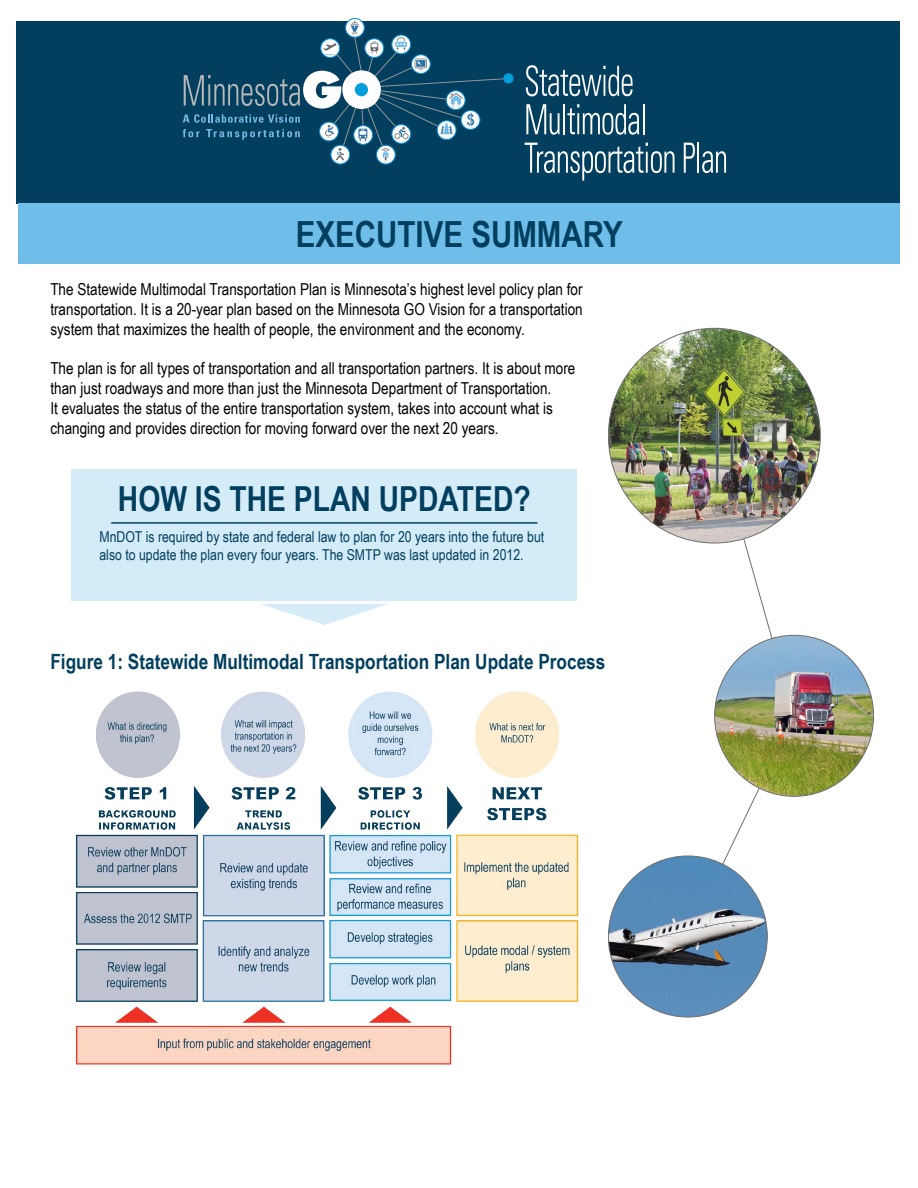
<style>
.page{position:relative;width:918px;height:1188px;background:#fff}
.page>*{position:absolute;margin:0;border:0;box-sizing:border-box;transform-origin:0 0}
.Heading_1{font:700 36px "Arial Narrow";color:#023f5e}
.Heading_2{font:700 34.5px "Arial Narrow";color:#023f5e}
.Figure_Titles{font:700 21px "Arial Narrow";color:#023f5e}
.Body{font:16.5px/19.8px "Arial Narrow";color:#000;text-align:justify}
.Body-2{font:15px/18px "Arial Narrow";color:#023f5e}
</style>
<div class="page">
<div style="left:16px;top:22px;width:884px;height:182px;background:#023f5e"></div>
<div style="left:72px;top:470px;width:505px;height:131px;background:#d4ebf8"></div>
<hr style="left:111px;top:522px;width:426px;height:2px;background:#023f5e">
<svg style="left:262px;top:604px;width:125px;height:21px"></svg>
<div style="left:503px;top:73px;width:11px;height:10px;background:#049fdb;border-radius:50%"></div>
<div style="left:345px;top:18px;width:20px;height:20px;border:1px solid #008cd2;border-radius:50%"></div>
<svg style="left:526px;top:65px;width:107px;height:31px"></svg>
<svg style="left:526px;top:104px;width:34px;height:31px"></svg>
<hr style="left:563px;top:104px;width:2px;height:30px;background:#fff">
<svg style="left:567px;top:104px;width:72px;height:31px"></svg>
<hr style="left:643px;top:104px;width:2px;height:30px;background:#fff">
<svg style="left:525px;top:143px;width:150px;height:38px"></svg>
<svg style="left:684px;top:143px;width:11px;height:30px"></svg>
<hr style="left:697px;top:143px;width:2px;height:30px;background:#fff">
<svg style="left:702px;top:151px;width:24px;height:22px"></svg>
<svg style="left:183px;top:21px;width:326px;height:144px"></svg>
<div style="left:319px;top:122px;width:20px;height:19px;border:1px solid #008cd2;border-radius:50%"></div>
<div style="left:18px;top:204px;width:882px;height:60px;background:#6fbde9"></div>
<img style="left:75px;top:691px;width:504px;height:374px">
<svg style="left:687px;top:543px;width:108px;height:385px"></svg>
<img style="left:608px;top:328px;width:212px;height:215px">
<img style="left:715px;top:635px;width:159px;height:161px">
<img style="left:608px;top:856px;width:159px;height:161px">
<p class="Heading_1" style="left:296px;top:207px;width:328px">EXECUTIVE SUMMARY</p>
<p class="Body" style="left:50px;top:279px;width:534px">The Statewide Multimodal Transportation Plan is Minnesota’s highest level policy plan for transportation. It is a 20-year plan based on the Minnesota GO Vision for a transportation system that maximizes the health of people, the environment and the economy.</p>
<p class="Body" style="left:50px;top:358px;width:526px;text-align:left">The plan is for all types of transportation and all transportation partners. It is about more than just roadways and more than just the Minnesota Department of Transportation.<br>It evaluates the status of the entire transportation system, takes into account what is changing and provides direction for moving forward over the next 20 years.</p>
<p class="Heading_2" style="left:118px;top:473px;width:414px">HOW IS THE PLAN UPDATED?</p>
<p class="Body-2" style="left:99px;top:528px;width:446px">MnDOT is required by state and federal law to plan for 20 years into the future but also to update the plan every four years. The SMTP was last updated in 2012.</p>
<p class="Figure_Titles" style="left:50px;top:645px;width:557px">Figure 1: Statewide Multimodal Transportation Plan Update Process</p>
</div>
